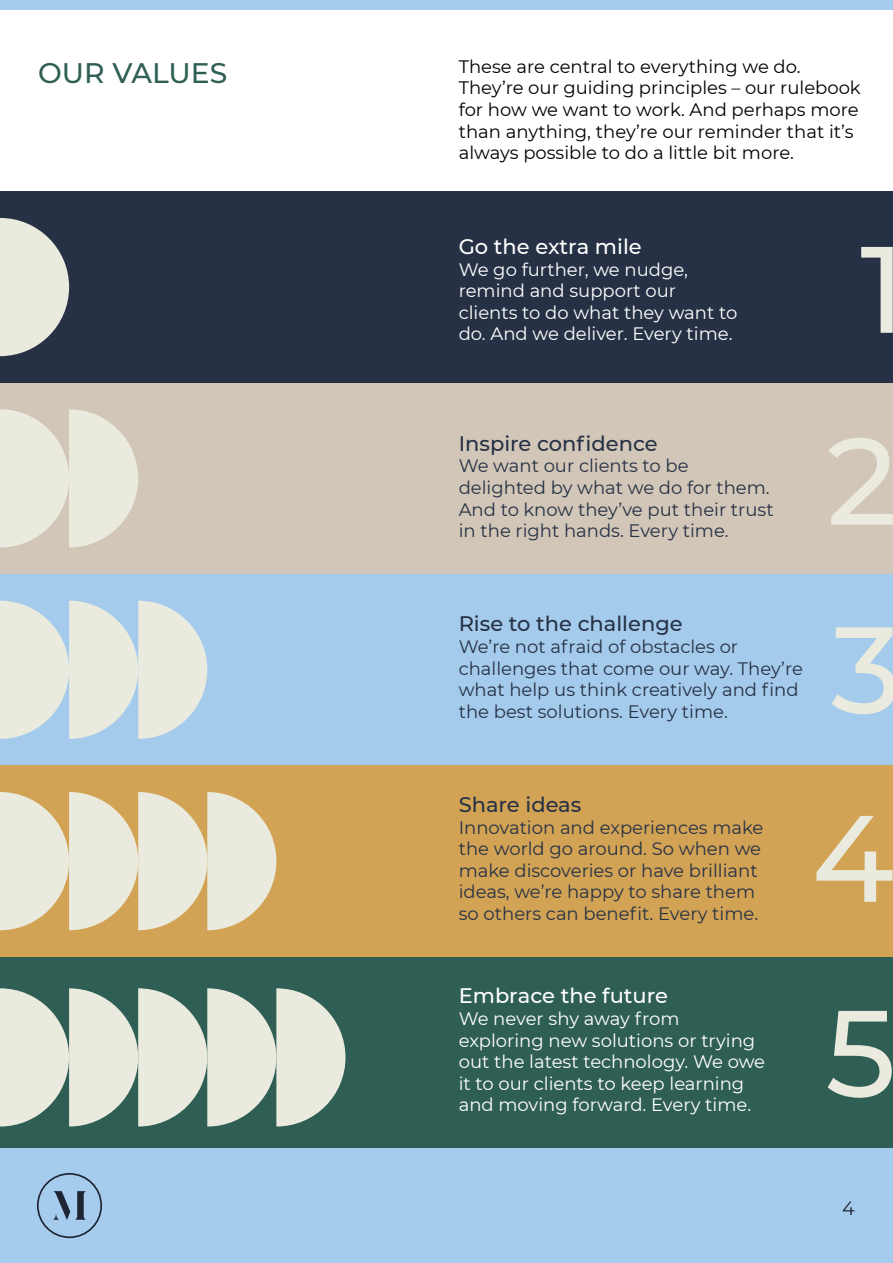
<style>
.page{position:relative;width:893px;height:1263px;background:#fff}
.page>*{position:absolute;margin:0;border:0;box-sizing:border-box;transform-origin:0 0}
.t1{font:500 122.7px/190.9px "Montserrat";color:#eaebde;text-align:center}
.t2{font:500 28.2px "Montserrat";color:#2f5e54}
.t3{font:500 21px "Montserrat";color:#263145}
.t4{font:500 21px "Montserrat";color:#fff}
.t5{font:19.2px "Montserrat";color:#1e2431}
.t6{font:18px/21.6px "Montserrat";color:#263145}
.t7{font:18px/21.6px "Montserrat";color:#fff}
.t8{font:18px/21.6px "Montserrat";color:#000}
</style>
<div class="page">
<div style="left:0;top:191px;width:893px;height:383px;background:#d1c6b7"></div>
<div style="left:0;top:191px;width:893px;height:192px;background:#263145"></div>
<div style="left:0;top:574px;width:893px;height:191px;background:#a5cbec"></div>
<div style="left:0;top:957px;width:893px;height:191px;background:#2f5e54"></div>
<div style="left:0;top:765px;width:893px;height:192px;background:#d2a355"></div>
<svg style="left:0;top:409px;width:138px;height:138px"></svg>
<svg style="left:0;top:218px;width:69px;height:138px"></svg>
<svg style="left:0;top:601px;width:207px;height:138px"></svg>
<svg style="left:0;top:792px;width:276px;height:138px"></svg>
<svg style="left:0;top:988px;width:345px;height:138px"></svg>
<div style="left:0;top:1148px;width:893px;height:115px;background:#a5cced"></div>
<svg style="left:37px;top:1173px;width:65px;height:65px"></svg>
<div style="left:0;top:0;width:893px;height:10px;background:#a5cced"></div>
<h2 class="t2" style="left:38px;top:53px;width:191px">OUR VALUES</h2>
<p class="t8" style="left:459px;top:55px;width:404px">These are central to everything we do.<br>They’re our guiding principles – our rulebook for how we want to work. And perhaps more than anything, they’re our reminder that it’s always possible to do a little bit more.</p>
<p class="t4" style="left:459px;top:232px;width:184px">Go the extra mile</p>
<p class="t7" style="left:459px;top:258px;width:280px">We go further, we nudge, remind and support our clients to do what they want to do. And we deliver. Every time.</p>
<p class="t3" style="left:459px;top:429px;width:200px">Inspire confidence</p>
<p class="t6" style="left:459px;top:455px;width:316px">We want our clients to be delighted by what we do for them.<br>And to know they’ve put their trust in the right hands. Every time.</p>
<p class="t3" style="left:459px;top:609px;width:225px">Rise to the challenge</p>
<p class="t6" style="left:459px;top:635px;width:346px">We’re not afraid of obstacles or challenges that come our way. They’re what help us think creatively and find the best solutions. Every time.</p>
<p class="t3" style="left:459px;top:790px;width:124px">Share ideas</p>
<p class="t6" style="left:459px;top:816px;width:306px">Innovation and experiences make the world go around. So when we make discoveries or have brilliant ideas, we’re happy to share them so others can benefit. Every time.</p>
<p class="t4" style="left:459px;top:981px;width:211px">Embrace the future</p>
<p class="t7" style="left:459px;top:1007px;width:308px">We never shy away from exploring new solutions or trying out the latest technology. We owe it to our clients to keep learning and moving forward. Every time.</p>
<h1 class="t1" style="left:812px;top:189px;width:95px">1<br>2<br>3<br>4<br>5</h1>
<p class="t5" style="left:842px;top:1195px;width:14px">4</p>
</div>
